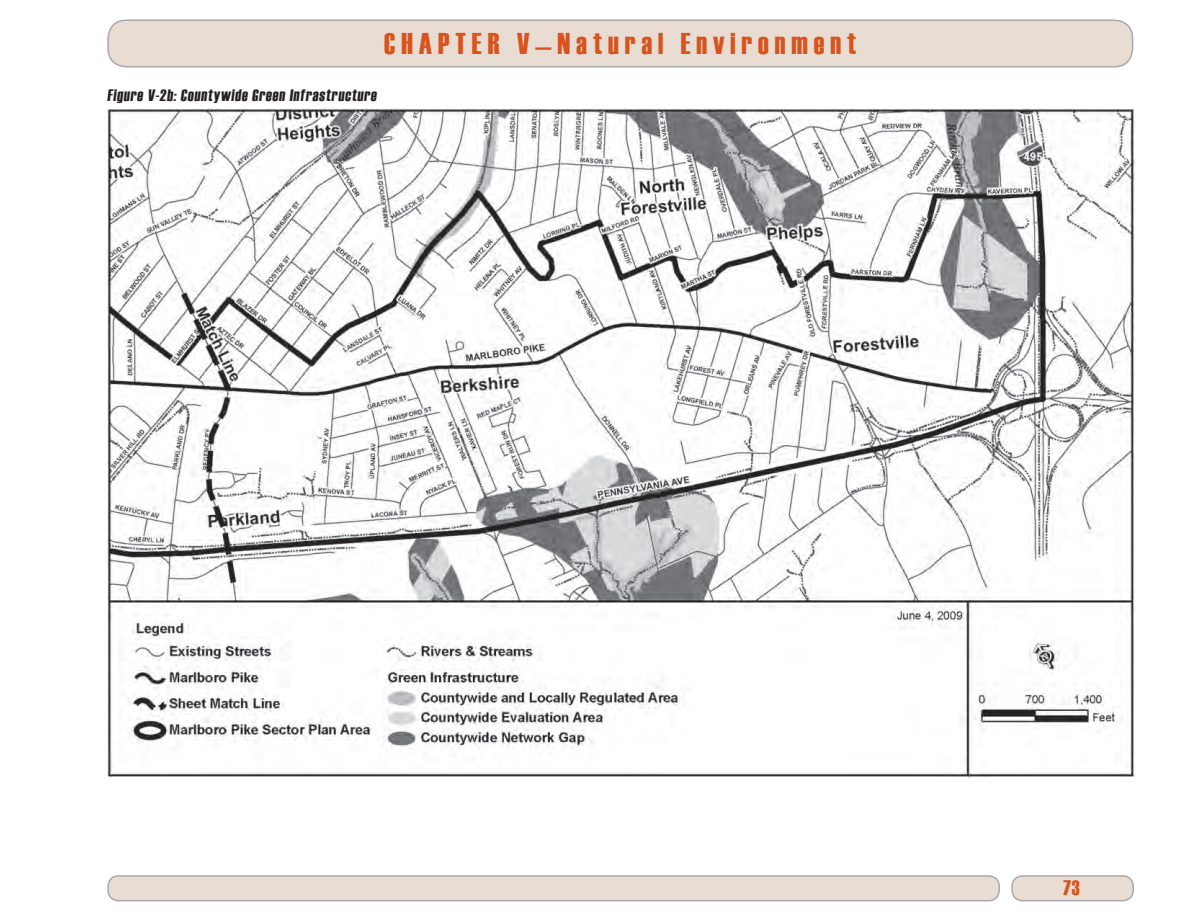
<style>
.page{position:relative;width:1188px;height:918px;background:#fff}
.page>*{position:absolute;margin:0;border:0;box-sizing:border-box;transform-origin:0 0}
.t1{font:30px "Haettenschweiler";letter-spacing:.2em;color:#d9531c}
.t2{font:21px "Haettenschweiler";color:#d9531c}
.t3{font:16.5px "Haettenschweiler";color:#231f20}
</style>
<div class="page">
<div style="left:108px;top:20px;width:1025px;height:47px;background:#e9dcd3;border-radius:18px"></div>
<div style="left:107px;top:20px;width:1026px;height:48px;border:2px solid #a8a9ad;border-radius:18px"></div>
<div style="left:108px;top:876px;width:891px;height:25px;background:#e9dcd3;border-radius:10px"></div>
<div style="left:107px;top:875px;width:893px;height:26px;border:2px solid #a8a9ad;border-radius:10px"></div>
<div style="left:1012px;top:876px;width:121px;height:25px;background:#e9dcd3;border-radius:10px"></div>
<div style="left:1011px;top:875px;width:123px;height:26px;border:2px solid #a8a9ad;border-radius:10px"></div>
<img style="left:107px;top:108px;width:1027px;height:669px">
<h1 class="t1" style="left:384px;top:24px;width:474px">CHAPTER V—Natural Environment</h1>
<p class="t3" style="left:107px;top:84px;width:273px">Figure V-2b: Countywide Green Infrastructure</p>
<p class="t2" style="left:1063px;top:873px;width:18px">73</p>
</div>
